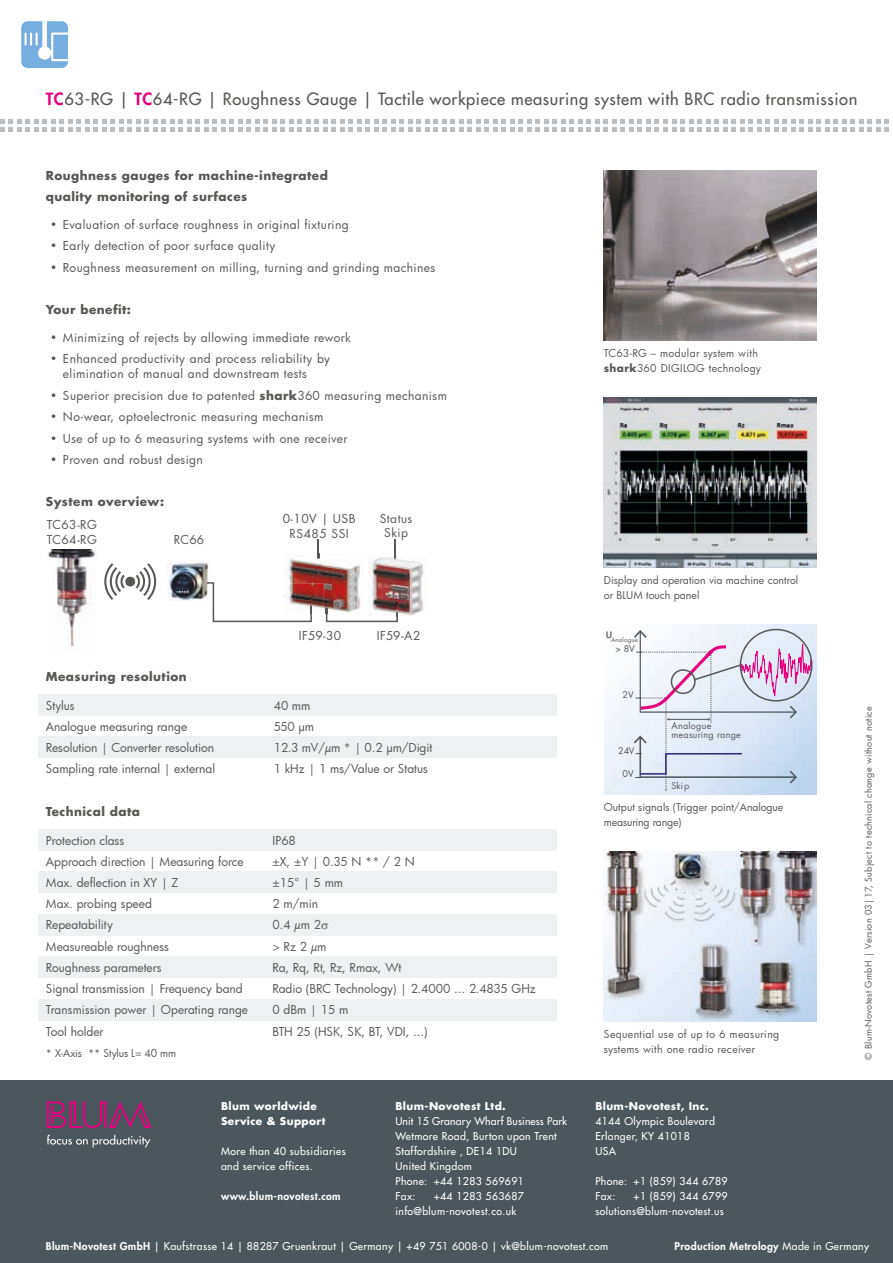
<style>
.page{position:relative;width:893px;height:1263px;background:#fff}
.page>*{position:absolute;margin:0;border:0;box-sizing:border-box;transform-origin:0 0}
.t1{font:16.5px "Futura";letter-spacing:.035em;color:#575756}
.t2{font:12px "Futura";letter-spacing:.01em;color:#575756}
.t3{font:12px/15px "Futura";letter-spacing:.035em;color:#575756}
.t4{font:700 12px/21px "Futura";letter-spacing:.035em;color:#575756}
.t5{font:12px "Futura";letter-spacing:.03em;color:#575756}
.t6{font:12px/14.4px "Futura";letter-spacing:.04em;color:#575756;text-align:center}
.t7{font:12px "Futura";letter-spacing:-.01em;color:#575756}
.t8{font:10.5px/15px "Futura";letter-spacing:.035em;color:#fff}
.t9{font:10.5px/15px "Futura";letter-spacing:.005em;color:#575756}
.t10{font:700 10.5px/15px "Futura";letter-spacing:.035em;color:#fff}
.t11{font:10.5px/15px "Futura";letter-spacing:.03em;color:#575756}
.t12{font:800 10.5px "Futura";letter-spacing:.035em;color:#fff}
.t13{font:10.5px/15px "Futura";letter-spacing:.035em;color:#575756}
.t14{font:10.5px "Futura";letter-spacing:-.015em;color:#575756}
.t15{font:9px/9px "Futura";letter-spacing:.03em;color:#575756}
.t16{font:9px "Futura";color:#4c575d}
.t17{font:8.55px "Futura";color:#575756}
.t18{font:6px "Futura";letter-spacing:.035em;color:#575756}
.s1{font-weight:800;color:#e6007e}
.s2{font-weight:700}
.s3{font-weight:800}
.s4{font-weight:400}
</style>
<div class="page">
<div style="left:0;top:1080px;width:893px;height:183px;background:#4c575d"></div>
<svg style="left:47px;top:1135px;width:104px;height:12px"></svg>
<svg style="left:47px;top:1101px;width:105px;height:27px"></svg>
<div style="left:21px;top:21px;width:47px;height:47px;background:#75aedf;border-radius:6px"></div>
<svg style="left:25px;top:21px;width:43px;height:40px"></svg>
<svg style="left:0;top:119px;width:889px;height:13px"></svg>
<img style="left:604px;top:851px;width:212px;height:170px">
<img style="left:604px;top:170px;width:212px;height:170px">
<img style="left:604px;top:397px;width:212px;height:170px">
<div style="left:38px;top:957px;width:519px;height:21px;background:#eef0f1"></div>
<div style="left:38px;top:914px;width:519px;height:21px;background:#eef0f1"></div>
<div style="left:38px;top:872px;width:519px;height:21px;background:#eef0f1"></div>
<div style="left:38px;top:829px;width:519px;height:21px;background:#eef0f1"></div>
<div style="left:38px;top:737px;width:519px;height:21px;background:#eef0f1"></div>
<div style="left:38px;top:694px;width:519px;height:21px;background:#eef0f1"></div>
<div style="left:38px;top:999px;width:519px;height:21px;background:#eef0f1"></div>
<svg style="left:634px;top:628px;width:179px;height:163px;background:#d9dbea"></svg>
<hr style="left:318px;top:540px;width:1px;height:41px;background:#575756">
<hr style="left:394px;top:540px;width:2px;height:41px;background:#575756">
<img style="left:167px;top:561px;width:43px;height:39px">
<img style="left:402px;top:614px;width:13px;height:2px">
<svg style="left:104px;top:563px;width:53px;height:37px"></svg>
<img style="left:48px;top:549px;width:48px;height:98px">
<img style="left:284px;top:553px;width:76px;height:60px">
<svg style="left:318px;top:553px;width:1px;height:28px"></svg>
<svg style="left:207px;top:582px;width:105px;height:40px"></svg>
<img style="left:369px;top:555px;width:55px;height:59px">
<img style="left:394px;top:555px;width:2px;height:26px">
<svg style="left:326px;top:602px;width:72px;height:20px"></svg>
<h1 class="t1" style="left:46px;top:89px;width:813px"><span class="s1">TC</span>63-RG | <span class="s1">TC</span>64-RG | Roughness Gauge | Tactile workpiece measuring system with BRC radio transmission</h1>
<p class="t4" style="left:46px;top:164px;width:283px">Roughness gauges for machine-integrated quality monitoring of surfaces</p>
<p class="t3" style="left:50px;top:217px;width:300px">• Evaluation of surface roughness in original fixturing</p>
<p class="t3" style="left:50px;top:238px;width:227px">• Early detection of poor surface quality</p>
<p class="t3" style="left:50px;top:259px;width:387px">• Roughness measurement on milling, turning and grinding machines</p>
<p class="t4" style="left:46px;top:299px;width:87px">Your benefit:</p>
<p class="t3" style="left:50px;top:330px;width:302px">• Minimizing of rejects by allowing immediate rework</p>
<p class="t3" style="left:63px;top:351px;width:269px;text-indent:-13px">• Enhanced productivity and process reliability by elimination of manual and downstream tests</p>
<p class="t3" style="left:50px;top:388px;width:398px">• Superior precision due to patented <span class="s2">shark</span>360 measuring mechanism</p>
<p class="t3" style="left:50px;top:409px;width:275px">• No-wear, optoelectronic measuring mechanism</p>
<p class="t5" style="left:50px;top:430px;width:299px">• Use of up to 6 measuring systems with one receiver</p>
<p class="t5" style="left:50px;top:451px;width:154px">• Proven and robust design</p>
<p class="t4" style="left:46px;top:491px;width:120px">System overview:</p>
<p class="t2" style="left:47px;top:517px;width:52px">TC63-RG</p>
<p class="t2" style="left:47px;top:532px;width:52px">TC64-RG</p>
<p class="t2" style="left:174px;top:532px;width:32px">RC66</p>
<p class="t6" style="left:283px;top:512px;width:74px">0-10V | USB<br>RS485 SSI</p>
<p class="t6" style="left:380px;top:511px;width:34px">Status<br>Skip</p>
<p class="t2" style="left:299px;top:628px;width:44px">IF59-30</p>
<p class="t2" style="left:377px;top:628px;width:45px">IF59-A2</p>
<p class="t4" style="left:46px;top:666px;width:142px">Measuring resolution</p>
<p class="t2" style="left:46px;top:697px;width:30px">Stylus</p>
<p class="t2" style="left:274px;top:697px;width:38px">40 mm</p>
<p class="t2" style="left:46px;top:718px;width:143px">Analogue measuring range</p>
<p class="t2" style="left:274px;top:718px;width:42px">550 μm</p>
<p class="t2" style="left:46px;top:739px;width:170px">Resolution | Converter resolution</p>
<p class="t7" style="left:274px;top:739px;width:160px">12.3 mV/µm * | 0.2 μm/Digit</p>
<p class="t2" style="left:46px;top:761px;width:171px">Sampling rate internal | external</p>
<p class="t2" style="left:274px;top:761px;width:156px">1 kHz | 1 ms/Value or Status</p>
<p class="t4" style="left:46px;top:801px;width:96px">Technical data</p>
<p class="t2" style="left:46px;top:832px;width:80px">Protection class</p>
<p class="t2" style="left:272px;top:832px;width:25px">IP68</p>
<p class="t2" style="left:46px;top:853px;width:199px">Approach direction | Measuring force</p>
<p class="t2" style="left:272px;top:853px;width:144px">±X, ±Y | 0.35 N ** / 2 N</p>
<p class="t2" style="left:46px;top:874px;width:134px">Max. deflection in XY | Z</p>
<p class="t2" style="left:272px;top:874px;width:72px">±15° | 5 mm</p>
<p class="t2" style="left:46px;top:896px;width:108px">Max. probing speed</p>
<p class="t2" style="left:272px;top:896px;width:47px">2 m/min</p>
<p class="t2" style="left:46px;top:917px;width:69px">Repeatability</p>
<p class="t2" style="left:272px;top:917px;width:50px">0.4 µm 2</p>
<p class="t2" style="left:46px;top:938px;width:124px">Measureable roughness</p>
<p class="t2" style="left:272px;top:938px;width:55px">&gt; Rz 2 µm</p>
<p class="t2" style="left:46px;top:959px;width:117px">Roughness parameters</p>
<p class="t2" style="left:272px;top:959px;width:130px">Ra, Rq, Rt, Rz, Rmax, Wt</p>
<p class="t2" style="left:46px;top:980px;width:198px">Signal transmission | Frequency band</p>
<p class="t2" style="left:272px;top:980px;width:265px">Radio (BRC Technology) | 2.4000 ... 2.4835 GHz</p>
<p class="t2" style="left:46px;top:1002px;width:204px">Transmission power | Operating range</p>
<p class="t2" style="left:272px;top:1002px;width:77px">0 dBm | 15 m</p>
<p class="t2" style="left:46px;top:1023px;width:59px">Tool holder</p>
<p class="t2" style="left:272px;top:1023px;width:157px">BTH 25 (HSK, SK, BT, VDI, ...)</p>
<p class="t14" style="left:46px;top:1046px;width:132px">* X-Axis ** Stylus L= 40 mm</p>
<p class="t10" style="left:221px;top:1098px;width:106px">Blum worldwide<br>Service &amp; Support</p>
<p class="t8" style="left:221px;top:1143px;width:126px">More than 40 subsidiaries and service offices.</p>
<p class="t12" style="left:221px;top:1189px;width:121px">www.blum-novotest.com</p>
<p class="t10" style="left:395px;top:1098px;width:112px">Blum-Novotest Ltd.</p>
<p class="t8" style="left:395px;top:1113px;width:173px">Unit 15 Granary Wharf Business Park<br>Wetmore Road, Burton upon Trent<br>Staffordshire , DE14 1DU<br>United Kingdom<br>Phone: +44 1283 569691<br>Fax:</p>
<p class="t8" style="left:395px;top:1188px;width:130px;text-indent:38px">+44 1283 563687 info@blum-novotest.co.uk</p>
<p class="t13" style="left:604px;top:345px;width:159px">TC63-RG – modular system with <span class="s2">shark</span>360 DIGILOG technology</p>
<p class="t9" style="left:604px;top:572px;width:196px">Display and operation via machine control or BLUM touch panel</p>
<p class="t17" style="left:606px;top:629px;width:7px">U</p>
<p class="t18" style="left:611px;top:636px;width:28px">Analogue</p>
<p class="t16" style="left:615px;top:643px;width:21px">&gt; 8V</p>
<p class="t16" style="left:623px;top:689px;width:13px">2V</p>
<p class="t16" style="left:618px;top:745px;width:18px">24V</p>
<p class="t16" style="left:623px;top:768px;width:13px">0V</p>
<p class="t15" style="left:671px;top:721px;width:71px">Analogue measuring range</p>
<p class="t15" style="left:671px;top:781px;width:19px">Skip</p>
<p class="t9" style="left:604px;top:799px;width:181px">Output signals (Trigger point/Analogue measuring range)</p>
<p class="t11" style="left:604px;top:1026px;width:177px">Sequential use of up to 6 measuring systems with one radio receiver</p>
<p class="t10" style="left:595px;top:1098px;width:115px">Blum-Novotest, Inc.</p>
<p class="t8" style="left:595px;top:1113px;width:121px">4144 Olympic Boulevard<br>Erlanger, KY 41018<br>USA</p>
<p class="t8" style="left:595px;top:1173px;width:134px">Phone: +1 (859) 344 6789<br>Fax:</p>
<p class="t8" style="left:595px;top:1188px;width:134px;text-indent:38px">+1 (859) 344 6799 solutions@blum-novotest.us</p>
<p class="t15" style="left:864px;top:1060px;width:355px;rotate:-90deg">© Blum-Novotest GmbH | Version 03|17, Subject to technical change without notice</p>
<p class="t8" style="left:46px;top:1239px;width:564px"><span class="s3">Blum-Novotest GmbH</span> | Kaufstrasse 14 | 88287 Gruenkraut | Germany | +49 751 6008-0 | vk@blum-novotest.com</p>
<p class="t12" style="left:674px;top:1239px;width:196px">Production Metrology <span class="s4">Made in Germany</span></p>
</div>
